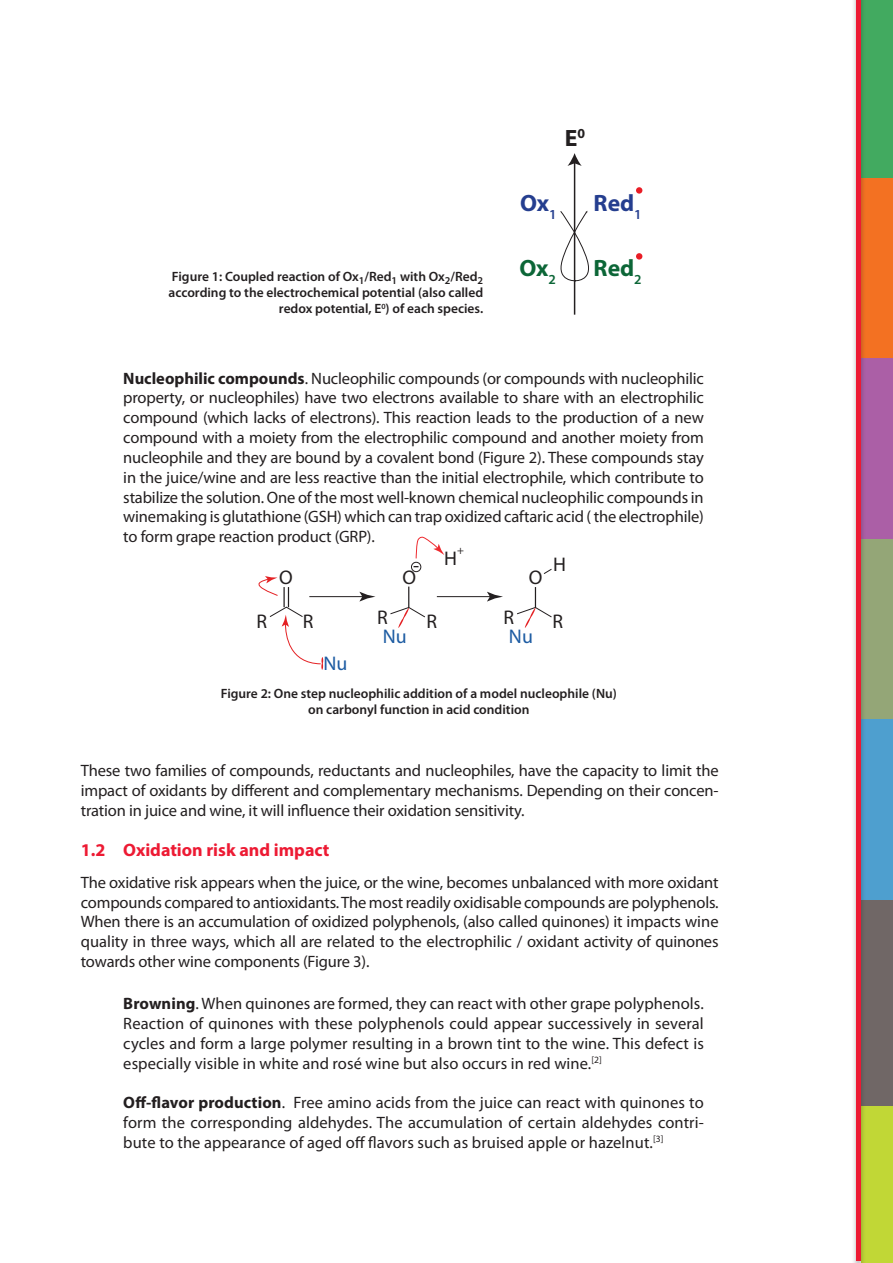
<style>
.page{position:relative;width:893px;height:1263px;background:#fff}
.page>*{position:absolute;margin:0;border:0;box-sizing:border-box;transform-origin:0 0}
.t1{font:700 23.7px "Myriad Pro";color:#253e8f}
.t2{font:700 23.7px "Myriad Pro";color:#0c6637}
.t3{font:700 23.7px "Myriad Pro";color:#231f20}
.t4{font:19.8px "Myriad Pro";color:#231f20}
.t5{font:19.8px "Myriad Pro";color:#1c5ba2}
.t6{font:700 18px "Myriad Pro";color:#ed1a33}
.t7{font:16.5px/19.8px "Myriad Pro";letter-spacing:-.01em;color:#231f20;text-align:justify}
.t8{font:600 13.8px "Myriad Pro";color:#0c6637}
.t9{font:600 13.5px/16.2px "Myriad Pro";color:#231f20;text-align:right}
.t10{font:11.55px "Myriad Pro";color:#231f20}
.s1{font-weight:700}
</style>
<div class="page">
<div style="left:861px;top:0;width:32px;height:178px;background:#42aa60"></div>
<div style="left:861px;top:178px;width:32px;height:180px;background:#f37122"></div>
<div style="left:861px;top:539px;width:32px;height:180px;background:#94a677"></div>
<div style="left:861px;top:719px;width:32px;height:181px;background:#4e9fcf"></div>
<div style="left:861px;top:900px;width:32px;height:207px;background:#706766"></div>
<div style="left:861px;top:358px;width:32px;height:181px;background:#ab5fa6"></div>
<div style="left:861px;top:1106px;width:32px;height:157px;background:#c1d736"></div>
<div style="left:852px;top:0;width:14px;height:1263px;background:#231f20;opacity:.4"></div>
<hr style="left:857px;top:0;width:4px;height:1261px;background:#ed1a33">
<hr style="left:574px;top:162px;width:1px;height:153px;background:#231f20">
<svg style="left:567px;top:153px;width:15px;height:13px"></svg>
<svg style="left:560px;top:210px;width:29px;height:73px"></svg>
<div style="left:636px;top:187px;width:6px;height:7px;background:#e91d26;border-radius:50%"></div>
<div style="left:636px;top:253px;width:6px;height:7px;background:#e91d26;border-radius:50%"></div>
<div style="left:411px;top:562px;width:10px;height:10px;border:1px solid #231f20;border-radius:50%"></div>
<svg style="left:517px;top:587px;width:35px;height:41px"></svg>
<svg style="left:390px;top:587px;width:35px;height:41px"></svg>
<svg style="left:543px;top:568px;width:9px;height:6px"></svg>
<hr style="left:309px;top:596px;width:56px;height:1px;background:#231f20">
<svg style="left:359px;top:592px;width:16px;height:9px"></svg>
<hr style="left:437px;top:596px;width:55px;height:1px;background:#231f20">
<svg style="left:487px;top:592px;width:16px;height:9px"></svg>
<svg style="left:415px;top:536px;width:29px;height:23px"></svg>
<svg style="left:258px;top:576px;width:65px;height:94px"></svg>
<h1 class="t3" style="left:565px;top:122px;width:22px">E<sup>0</sup></h1>
<p class="t9" style="left:169px;top:268px;width:316px">Figure 1: Coupled reaction of Ox<sub>1</sub>/Red<sub>1</sub> with Ox<sub>2</sub>/Red<sub>2 </sub>according to the electrochemical potential (also called redox potential, E<sup>0</sup>) of each species.</p>
<h1 class="t1" style="left:520px;top:187px;width:38px">Ox<sub>1</sub></h1>
<h1 class="t1" style="left:594px;top:187px;width:50px">Red<sub>1</sub></h1>
<h1 class="t2" style="left:520px;top:253px;width:38px">Ox<sub>2</sub></h1>
<h1 class="t2" style="left:594px;top:253px;width:42px">Red</h1>
<p class="t8" style="left:634px;top:271px;width:9px">2</p>
<p class="t7" style="left:123px;top:368px;width:582px"><span class="s1">Nucleophilic compounds</span>. Nucleophilic compounds (or compounds with nucleophilic property, or nucleophiles) have two electrons available to share with an electrophilic compound (which lacks of electrons). This reaction leads to the production of a new compound with a moiety from the electrophilic compound and another moiety from nucleophile and they are bound by a covalent bond (Figure 2). These compounds stay in the juice/wine and are less reactive than the initial electrophile, which contribute to stabilize the solution. One of the most well-known chemical nucleophilic compounds in winemaking is glutathione (GSH) which can trap oxidized caftaric acid ( the electrophile) to form grape reaction product (GRP).</p>
<p class="t4" style="left:257px;top:609px;width:12px">R</p>
<p class="t4" style="left:279px;top:566px;width:15px">O</p>
<p class="t10" style="left:457px;top:543px;width:8px">+</p>
<p class="t4" style="left:444px;top:546px;width:14px">H</p>
<p class="t4" style="left:553px;top:552px;width:14px">H</p>
<p class="t4" style="left:413px;top:553px;width:8px">-</p>
<p class="t4" style="left:402px;top:566px;width:15px">O</p>
<p class="t4" style="left:529px;top:566px;width:15px">O</p>
<p class="t4" style="left:303px;top:609px;width:12px">R</p>
<p class="t4" style="left:377px;top:605px;width:12px">R</p>
<p class="t4" style="left:427px;top:609px;width:12px">R</p>
<p class="t4" style="left:504px;top:605px;width:12px">R</p>
<p class="t4" style="left:552px;top:609px;width:12px">R</p>
<p class="t5" style="left:383px;top:624px;width:25px">Nu</p>
<p class="t5" style="left:509px;top:624px;width:25px">Nu</p>
<p class="t5" style="left:324px;top:651px;width:25px">Nu</p>
<p class="t9" style="left:221px;top:684px;width:398px;text-align:center">Figure 2: One step nucleophilic addition of a model nucleophile (Nu) on carbonyl function in acid condition</p>
<p class="t7" style="left:81px;top:761px;width:639px">These two families of compounds, reductants and nucleophiles, have the capacity to limit the impact of oxidants by different and complementary mechanisms. Depending on their concen&shy;tration in juice and wine, it will influence their oxidation sensitivity.</p>
<p class="t6" style="left:81px;top:838px;width:250px">1.2 Oxidation risk and impact</p>
<p class="t7" style="left:81px;top:872px;width:639px">The oxidative risk appears when the juice, or the wine, becomes unbalanced with more oxidant compounds compared to antioxidants. The most readily oxidisable compounds are polyphenols.<br>When there is an accumulation of oxidized polyphenols, (also called quinones) it impacts wine quality in three ways, which all are related to the electrophilic / oxidant activity of quinones towards other wine components (Figure 3).</p>
<p class="t7" style="left:123px;top:993px;width:582px"><span class="s1">Browning</span>. When quinones are formed, they can react with other grape polyphenols.<br>Reaction of quinones with these polyphenols could appear successively in several cycles and form a large polymer resulting in a brown tint to the wine. This defect is especially visible in white and rosé wine but also occurs in red wine.<sup>[2]</sup></p>
<p class="t7" style="left:123px;top:1092px;width:582px"><span class="s1">Off-flavor production</span>. Free amino acids from the juice can react with quinones to form the corresponding aldehydes. The accumulation of certain aldehydes contri&shy;bute to the appearance of aged off flavors such as bruised apple or hazelnut.<sup>[3]</sup></p>
</div>
